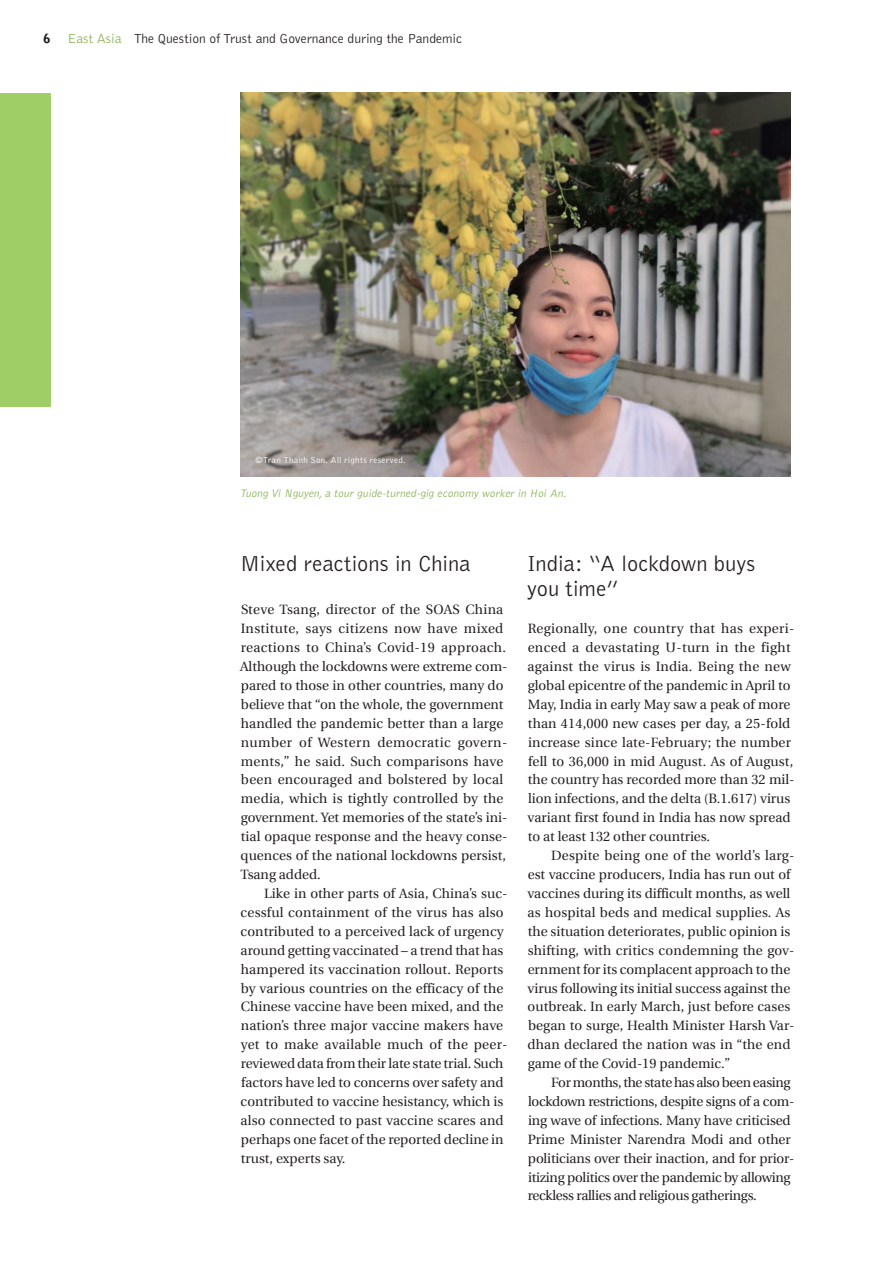
<style>
.page{position:relative;width:893px;height:1263px;background:#fff}
.page>*{position:absolute;margin:0;border:0;box-sizing:border-box;transform-origin:0 0}
.t1{font:300 22.5px/25.2px "Bell Gothic";letter-spacing:-.005em;color:#231f20}
.t2{font:13.5px/18.9px "Utopia";letter-spacing:.005em;color:#231f20}
.t3{font:13.5px/18.9px "Utopia";letter-spacing:-.02em;color:#231f20}
.t4{font:300 13.5px "Bell Gothic";color:#231f20}
.t5{font:italic 300 11.25px "Bell Gothic";color:#89b459}
.t6{font:300 9px "Bell Gothic";letter-spacing:.03em;color:#fff}
.s1{font-weight:900;font-size:12.6px}
.s2{color:#89b459}
</style>
<div class="page">
<img style="left:240px;top:93px;width:551px;height:383px">
<div style="left:0;top:93px;width:51px;height:313px;background:#9fce66"></div>
<p class="t4" style="left:44px;top:32px;width:420px"><span class="s1">6</span> <span class="s2">East Asia</span> The Question of Trust and Governance during the Pandemic</p>
<p class="t6" style="left:256px;top:455px;width:152px">©Tran Thanh Son. All rights reserved.</p>
<p class="t5" style="left:240px;top:488px;width:330px">Tuong Vi Nguyen,a tour guide-turned-gig economy worker in Hoi An.</p>
<h1 class="t1" style="left:240px;top:551px;width:232px">Mixed reactions in China</h1>
<p class="t2" style="left:240px;top:600px;width:269px">Steve Tsang, director of the SOAS China Institute, says citizens now have mixed reactions to China’s Covid-19 approach.<br>Although the lockdowns were extreme com&shy;pared to those in other countries, many do believe that “on the whole, the government handled the pandemic better than a large number of Western democratic govern&shy;ments,” he said. Such comparisons have been encouraged and bolstered by local media, which is tightly controlled by the government. Yet memories of the state’s ini&shy;tial opaque response and the heavy conse&shy;quences of the national lockdowns persist, Tsang added.</p>
<p class="t2" style="left:241px;top:884px;width:268px;text-indent:24px">Like in other parts of Asia, China’s suc&shy;cessful containment of the virus has also contributed to a perceived lack of urgency around getting vaccinated – a trend that has hampered its vaccination rollout. Reports by various countries on the efficacy of the Chinese vaccine have been mixed, and the nation’s three major vaccine makers have yet to make available much of the peer&shy;reviewed data from their late state trial. Such factors have led to concerns over safety and contributed to vaccine hesistancy, which is also connected to past vaccine scares and perhaps one facet of the reported decline in trust, experts say.</p>
<h1 class="t1" style="left:527px;top:551px;width:230px">India: “A lockdown buys you time”</h1>
<p class="t2" style="left:528px;top:619px;width:268px">Regionally, one country that has experi&shy;enced a devastating U-turn in the fight against the virus is India. Being the new global epicentre of the pandemic in April to May, India in early May saw a peak of more than 414,000 new cases per day, a 25-fold increase since late-February; the number fell to 36,000 in mid August. As of August, the country has recorded more than 32 mil&shy;lion infections, and the delta (B.1.617) virus variant first found in India has now spread to at least 132 other countries.</p>
<p class="t2" style="left:528px;top:846px;width:268px;text-indent:24px">Despite being one of the world’s larg&shy;est vaccine producers, India has run out of vaccines during its difficult months, as well as hospital beds and medical supplies. As the situation deteriorates, public opinion is shifting, with critics condemning the gov&shy;ernment for its complacent approach to the virus following its initial success against the outbreak. In early March, just before cases began to surge, Health Minister Harsh Var&shy;dhan declared the nation was in “the end game of the Covid-19 pandemic.”</p>
<p class="t3" style="left:528px;top:1073px;width:268px;text-indent:23px">For months, the state has also been easing lockdown restrictions, despite signs of a com&shy;ing wave of infections. Many have criticised Prime Minister Narendra Modi and other politicians over their inaction, and for prior&shy;itizing politics over the pandemic by allowing reckless rallies and religious gatherings.</p>
</div>
